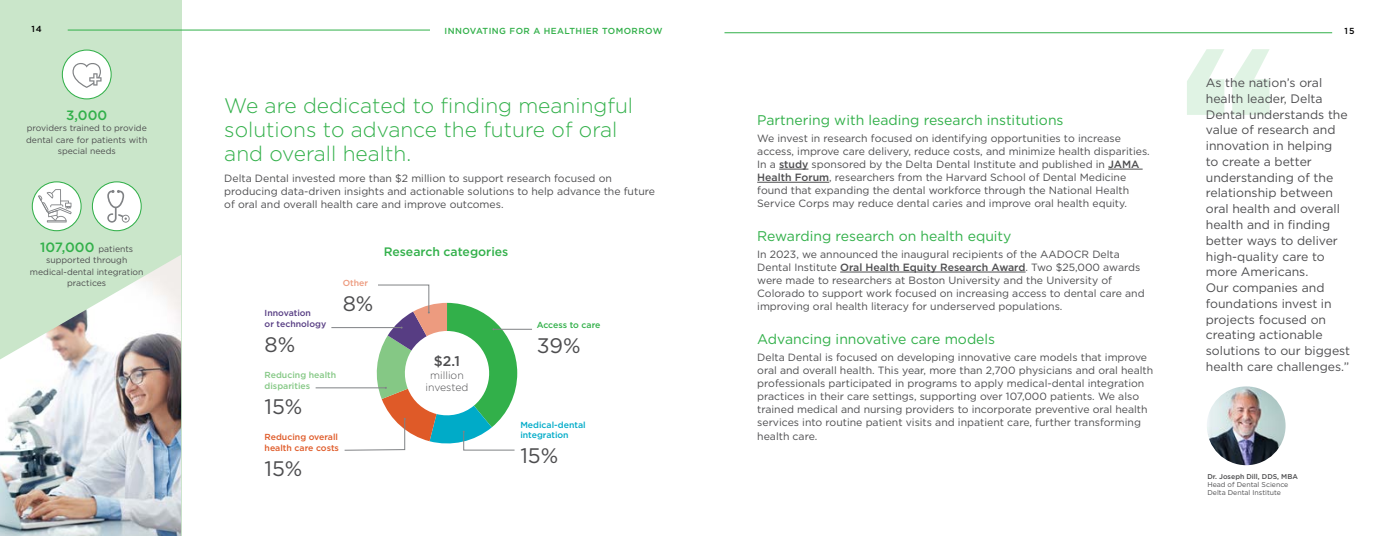
<style>
.page{position:relative;width:1386px;height:536px;background:#fff}
.page>*{position:absolute;margin:0;border:0;box-sizing:border-box;transform-origin:0 0}
.t1{font:300 21px/23.6px "Gotham";color:#32b04a}
.t2{font:21px "Gotham";color:#4d4d4f}
.t3{font:14px "Gotham";color:#32b04a}
.t4{font:500 14px "Gotham";color:#4d4d4f}
.t5{font:500 13.47px "Gotham";color:#32b04a}
.t6{font:12.25px/15.8px "Gotham";color:#4d4d4f}
.t7{font:500 12.25px "Gotham";color:#32b04a}
.t8{font:10.5px/13.1px "Gotham";color:#4d4d4f}
.t9{font:300 10.5px/12.6px "Gotham";color:#4d4d4f;text-align:center}
.t10{font:500 8.75px "Gotham";letter-spacing:.05em;color:#32b04a}
.t11{font:500 8.75px/10.5px "Gotham";color:#df5a28}
.t12{font:500 8.75px/10.5px "Gotham";color:#00abc8}
.t13{font:500 8.75px/10.5px "Gotham";color:#85c885}
.t14{font:500 8.75px/10.5px "Gotham";color:#573d83}
.t15{font:500 8.75px "Gotham";letter-spacing:-.015em;color:#32b04a}
.t16{font:500 8.75px "Gotham";color:#ed9b7f}
.t17{font:500 8.75px "Gotham";color:#000}
.t18{font:8.66px/11.5px "Gotham";color:#4d4d4f;text-align:center}
.t19{font:7px/8.4px "Gotham";color:#4d4d4f}
.t20{font:500 7px "Gotham";color:#4d4d4f}
.s1{font-weight:500;font-size:13.47px;color:#32b04a}
.s2{font-weight:500}
</style>
<div class="page">
<div style="left:0;top:0;width:181px;height:536px;background:#cae6ca"></div>
<img style="left:0;top:255px;width:181px;height:281px">
<hr style="left:725px;top:32px;width:607px;height:1px;background:#32b04a">
<hr style="left:68px;top:30px;width:593px;height:1px;background:#32b04a">
<svg style="left:1187px;top:49px;width:83px;height:66px"></svg>
<div style="left:430px;top:19px;width:232px;height:23px;background:#fff"></div>
<svg style="left:779px;top:169px;width:29px;height:1px"></svg>
<hr style="left:1108px;top:169px;width:35px;height:1px;background:#4d4d4f">
<hr style="left:757px;top:182px;width:72px;height:1px;background:#4d4d4f">
<hr style="left:840px;top:272px;width:186px;height:1px;background:#4d4d4f">
<div style="left:62px;top:50px;width:49px;height:49px;background:#fff;border-radius:50%"></div>
<div style="left:62px;top:50px;width:50px;height:49px;border:1px solid #32b04a;border-radius:50%"></div>
<svg style="left:72px;top:63px;width:30px;height:25px"></svg>
<div style="left:32px;top:182px;width:49px;height:48px;background:#fff;border-radius:50%"></div>
<div style="left:32px;top:181px;width:50px;height:50px;border:1px solid #32b04a;border-radius:50%"></div>
<svg style="left:38px;top:189px;width:34px;height:33px"></svg>
<div style="left:92px;top:182px;width:49px;height:48px;background:#fff;border-radius:50%"></div>
<div style="left:92px;top:181px;width:50px;height:50px;border:1px solid #32b04a;border-radius:50%"></div>
<svg style="left:107px;top:190px;width:23px;height:32px"></svg>
<hr style="left:316px;top:387px;width:70px;height:1px;background:#808285">
<hr style="left:331px;top:327px;width:71px;height:1px;background:#808285">
<hr style="left:493px;top:329px;width:39px;height:1px;background:#808285">
<svg style="left:344px;top:284px;width:173px;height:166px"></svg>
<img style="left:1207px;top:386px;width:79px;height:79px;border-radius:39px">
<p class="t17" style="left:32px;top:23px;width:12px">14</p>
<p class="t10" style="left:444px;top:25px;width:219px">INNOVATING FOR A HEALTHIER TOMORROW</p>
<p class="t17" style="left:1345px;top:25px;width:11px">15</p>
<p class="t5" style="left:66px;top:106px;width:42px">3,000</p>
<p class="t18" style="left:26px;top:122px;width:123px">providers trained to provide dental care for patients with special needs</p>
<h1 class="t1" style="left:224px;top:93px;width:410px">We are dedicated to finding meaningful solutions to advance the future of oral and overall health.</h1>
<p class="t8" style="left:224px;top:171px;width:432px">Delta Dental invested more than $2 million to support research focused on producing data-driven insights and actionable solutions to help advance the future of oral and overall health care and improve outcomes.</p>
<p class="t18" style="left:30px;top:243px;width:115px"><span class="s1">107,000</span> patients supported through medical-dental integration practices</p>
<p class="t7" style="left:384px;top:243px;width:126px">Research categories</p>
<p class="t16" style="left:343px;top:277px;width:27px">Other</p>
<h1 class="t2" style="left:343px;top:290px;width:32px">8%</h1>
<p class="t14" style="left:265px;top:307px;width:63px">Innovation<br>or technology</p>
<h1 class="t2" style="left:265px;top:331px;width:32px">8%</h1>
<p class="t13" style="left:265px;top:369px;width:73px">Reducing health disparities</p>
<h1 class="t2" style="left:265px;top:393px;width:39px">15%</h1>
<p class="t11" style="left:265px;top:432px;width:76px">Reducing overall health care costs</p>
<h1 class="t2" style="left:265px;top:455px;width:39px">15%</h1>
<h2 class="t4" style="left:434px;top:352px;width:28px">$2.1</h2>
<p class="t9" style="left:426px;top:368px;width:44px">million invested</p>
<p class="t15" style="left:537px;top:319px;width:65px">Access to care</p>
<h1 class="t2" style="left:537px;top:332px;width:45px">39%</h1>
<p class="t12" style="left:520px;top:419px;width:67px">Medical-dental integration</p>
<h1 class="t2" style="left:520px;top:442px;width:39px">15%</h1>
<h2 class="t3" style="left:757px;top:111px;width:308px">Partnering with leading research institutions</h2>
<p class="t8" style="left:757px;top:131px;width:394px">We invest in research focused on identifying opportunities to increase access, improve care delivery, reduce costs, and minimize health disparities.<br>In a <span class="s2">study</span> sponsored by the Delta Dental Institute and published in <span class="s2">JAMA Health Forum</span>, researchers from the Harvard School of Dental Medicine found that expanding the dental workforce through the National Health Service Corps may reduce dental caries and improve oral health equity.</p>
<h2 class="t3" style="left:757px;top:227px;width:256px">Rewarding research on health equity</h2>
<p class="t8" style="left:757px;top:247px;width:389px">In 2023, we announced the inaugural recipients of the AADOCR Delta Dental Institute <span class="s2">Oral Health Equity Research Award</span>. Two $25,000 awards were made to researchers at Boston University and the University of Colorado to support work focused on increasing access to dental care and improving oral health literacy for underserved populations.</p>
<h2 class="t3" style="left:757px;top:329px;width:239px">Advancing innovative care models</h2>
<p class="t8" style="left:757px;top:350px;width:398px">Delta Dental is focused on developing innovative care models that improve oral and overall health. This year, more than 2,700 physicians and oral health professionals participated in programs to apply medical-dental integration practices in their care settings, supporting over 107,000 patients. We also trained medical and nursing providers to incorporate preventive oral health services into routine patient visits and inpatient care, further transforming health care.</p>
<p class="t6" style="left:1206px;top:75px;width:146px">As the nation’s oral health leader, Delta<br>Dental understands the value of research and innovation in helping<br>to create a better understanding of the relationship between oral health and overall health and in finding better ways to deliver high-quality care to more Americans.<br>Our companies and foundations invest in projects focused on creating actionable solutions to our biggest health care challenges.”</p>
<p class="t20" style="left:1207px;top:471px;width:92px">Dr. Joseph Dill, DDS, MBA</p>
<p class="t19" style="left:1207px;top:480px;width:83px">Head of Dental Science<br>Delta Dental Institute</p>
</div>
